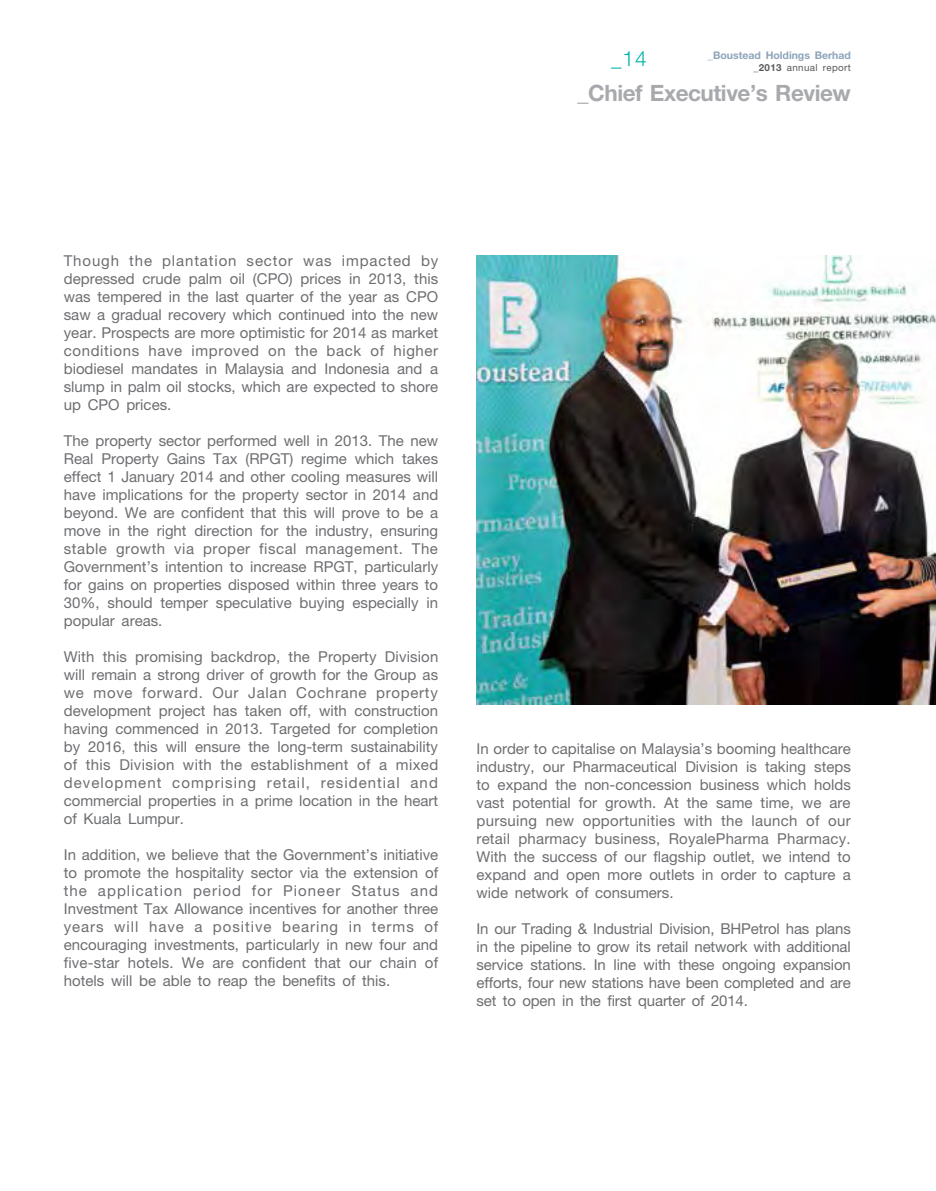
<style>
.page{position:relative;width:936px;height:1191px;background:#fff}
.page>*{position:absolute;margin:0;border:0;box-sizing:border-box;transform-origin:0 0}
.t1{font:700 22.5px "Helvetica Neue LT Std";color:#a7a9ac}
.t2{font:300 21px "Helvetica Neue LT Std";color:#00b5af}
.t3{font:15px/18px "Helvetica Neue LT Std";color:#6d6e71;text-align:justify}
.t4{font:700 10.5px "Helvetica Neue LT Std";color:#8ea4b9}
.t5{font:9.75px "Helvetica Neue LT Std";letter-spacing:.04em;color:#58595b}
.s1{font-weight:700}
</style>
<div class="page">
<img style="left:476px;top:255px;width:459px;height:449px">
<p class="t4" style="left:707px;top:48px;width:144px">_Boustead Holdings Berhad</p>
<h2 class="t2" style="left:611px;top:46px;width:37px">_14</h2>
<p class="t5" style="left:753px;top:61px;width:99px"><span class="s1">_2013</span> annual report</p>
<h1 class="t1" style="left:577px;top:79px;width:275px">_Chief Executive’s Review</h1>
<p class="t3" style="left:64px;top:251px;width:376px">Though the plantation sector was impacted by depressed crude palm oil (CPO) prices in 2013, this was tempered in the last quarter of the year as CPO saw a gradual recovery which continued into the new year. Prospects are more optimistic for 2014 as market conditions have improved on the back of higher biodiesel mandates in Malaysia and Indonesia and a slump in palm oil stocks, which are expected to shore up CPO prices.</p>
<p class="t3" style="left:64px;top:431px;width:376px">The property sector performed well in 2013. The new Real Property Gains Tax (RPGT) regime which takes effect 1 January 2014 and other cooling measures will have implications for the property sector in 2014 and beyond. We are confident that this will prove to be a move in the right direction for the industry, ensuring stable growth via proper fiscal management. The Government’s intention to increase RPGT, particularly for gains on properties disposed within three years to 30%, should temper speculative buying especially in popular areas.</p>
<p class="t3" style="left:64px;top:647px;width:376px">With this promising backdrop, the Property Division will remain a strong driver of growth for the Group as we move forward. Our Jalan Cochrane property development project has taken off, with construction having commenced in 2013. Targeted for completion by 2016, this will ensure the long-term sustainability of this Division with the establishment of a mixed development comprising retail, residential and commercial properties in a prime location in the heart of Kuala Lumpur.</p>
<p class="t3" style="left:64px;top:845px;width:376px">In addition, we believe that the Government’s initiative to promote the hospitality sector via the extension of the application period for Pioneer Status and Investment Tax Allowance incentives for another three years will have a positive bearing in terms of encouraging investments, particularly in new four and five-star hotels. We are confident that our chain of hotels will be able to reap the benefits of this.</p>
<p class="t3" style="left:476px;top:739px;width:376px">In order to capitalise on Malaysia’s booming healthcare industry, our Pharmaceutical Division is taking steps to expand the non-concession business which holds vast potential for growth. At the same time, we are pursuing new opportunities with the launch of our retail pharmacy business, RoyalePharma Pharmacy.<br>With the success of our flagship outlet, we intend to expand and open more outlets in order to capture a wide network of consumers.</p>
<p class="t3" style="left:476px;top:919px;width:376px">In our Trading &amp; Industrial Division, BHPetrol has plans in the pipeline to grow its retail network with additional service stations. In line with these ongoing expansion efforts, four new stations have been completed and are set to open in the first quarter of 2014.</p>
</div>
